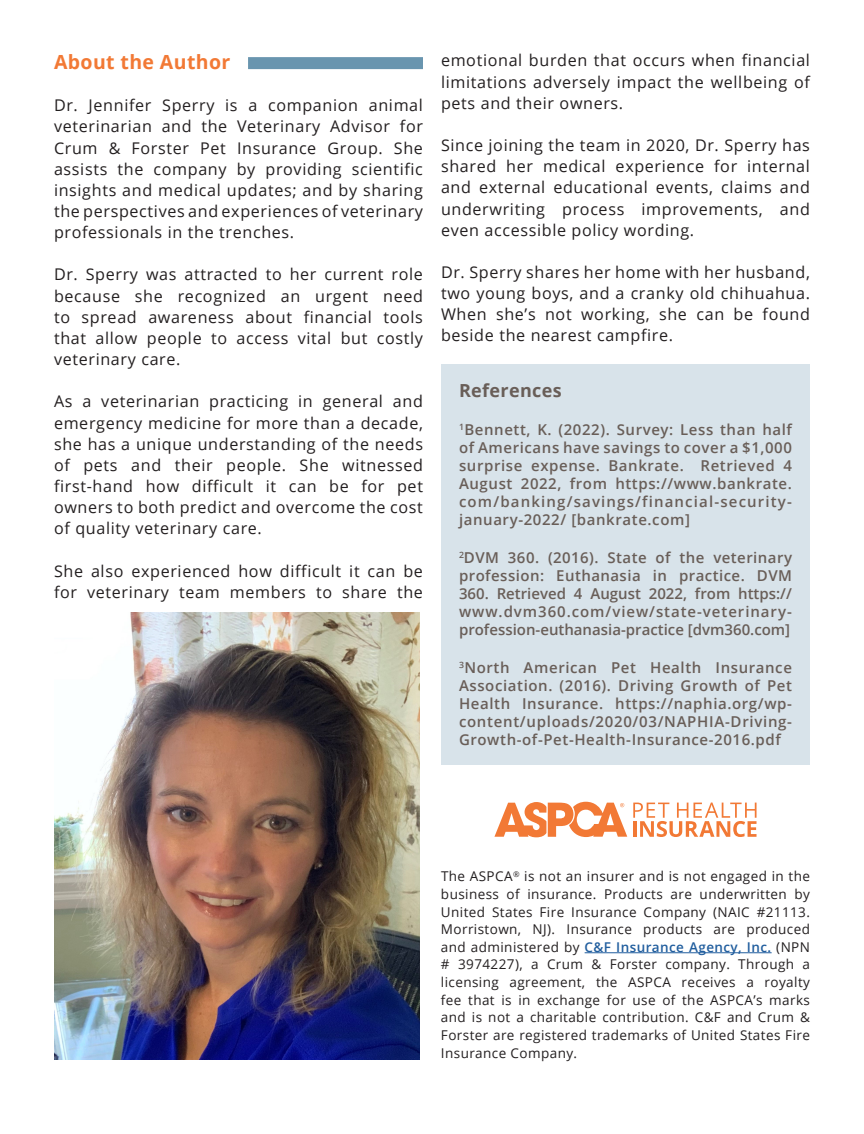
<style>
.page{position:relative;width:864px;height:1134px;background:#fff}
.page>*{position:absolute;margin:0;border:0;box-sizing:border-box;transform-origin:0 0}
.t1{font:700 19.5px "Open Sans";letter-spacing:.02em;color:#f27935}
.t2{font:700 18px "Open Sans";letter-spacing:.02em;color:#695e58}
.t3{font:16.2px/21.1px "Open Sans";letter-spacing:.04em;color:#231f20;text-align:justify}
.t4{font:600 15px/18px "Open Sans";letter-spacing:.04em;color:#695e58;text-align:justify}
.t5{font:13.5px/17.7px "Open Sans";letter-spacing:.03em;color:#231f20;text-align:justify}
.s1{font-weight:600;color:#215e9e}
</style>
<div class="page">
<div style="left:248px;top:57px;width:175px;height:12px;background:#6995af"></div>
<svg style="left:633px;top:803px;width:124px;height:34px"></svg>
<svg style="left:494px;top:802px;width:133px;height:35px"></svg>
<hr style="left:585px;top:952px;width:187px;height:1px;background:#215e9e">
<div style="left:441px;top:365px;width:369px;height:400px;background:#d8e3ea"></div>
<img style="left:55px;top:613px;width:364px;height:446px">
<p class="t1" style="left:54px;top:48px;width:178px">About the Author</p>
<p class="t3" style="left:54px;top:94px;width:371px">Dr. Jennifer Sperry is a companion animal veterinarian and the Veterinary Advisor for Crum &amp; Forster Pet Insurance Group. She assists the company by providing scientific insights and medical updates; and by sharing the perspectives and experiences of veterinary professionals in the trenches.</p>
<p class="t3" style="left:54px;top:264px;width:371px">Dr. Sperry was attracted to her current role because she recognized an urgent need to spread awareness about financial tools that allow people to access vital but costly veterinary care.</p>
<p class="t3" style="left:54px;top:391px;width:371px">As a veterinarian practicing in general and emergency medicine for more than a decade, she has a unique understanding of the needs of pets and their people. She witnessed first-hand how difficult it can be for pet owners to both predict and overcome the cost of quality veterinary care.</p>
<p class="t3" style="left:54px;top:560px;width:371px">She also experienced how difficult it can be for veterinary team members to share the</p>
<p class="t3" style="left:441px;top:50px;width:371px">emotional burden that occurs when financial limitations adversely impact the wellbeing of pets and their owners.</p>
<p class="t3" style="left:441px;top:134px;width:371px">Since joining the team in 2020, Dr. Sperry has shared her medical experience for internal and external educational events, claims and underwriting process improvements, and even accessible policy wording.</p>
<p class="t3" style="left:441px;top:261px;width:371px">Dr. Sperry shares her home with her husband, two young boys, and a cranky old chihuahua.<br>When she’s not working, she can be found beside the nearest campfire.</p>
<p class="t2" style="left:459px;top:377px;width:104px">References</p>
<p class="t4" style="left:459px;top:420px;width:335px"><sup>1</sup>Bennett, K. (2022). Survey: Less than half of Americans have savings to cover a $1,000 surprise expense. Bankrate. Retrieved 4<br>August 2022, from https://www.bankrate. com/banking/savings/financial-security&shy;january-2022/ [bankrate.com]</p>
<p class="t4" style="left:459px;top:548px;width:335px"><sup>2</sup>DVM 360. (2016). State of the veterinary profession: Euthanasia in practice. DVM 360. Retrieved 4 August 2022, from https:// www.dvm360.com/view/state-veterinary&shy;profession-euthanasia-practice [dvm360.com]</p>
<p class="t4" style="left:459px;top:659px;width:335px"><sup>3</sup>North American Pet Health Insurance Association. (2016). Driving Growth of Pet Health Insurance. https://naphia.org/wp&shy;content/uploads/2020/03/NAPHIA-Driving-Growth-of-Pet-Health-Insurance-2016.pdf</p>
<p class="t5" style="left:441px;top:867px;width:371px">The ASPCA<sup>®</sup> is not an insurer and is not engaged in the business of insurance. Products are underwritten by United States Fire Insurance Company (NAIC #21113.<br>Morristown, NJ). Insurance products are produced and administered by <span class="s1">C&amp;F Insurance Agency, Inc.</span> (NPN # 3974227), a Crum &amp; Forster company. Through a licensing agreement, the ASPCA receives a royalty fee that is in exchange for use of the ASPCA’s marks and is not a charitable contribution. C&amp;F and Crum &amp; Forster are registered trademarks of United States Fire Insurance Company.</p>
</div>
